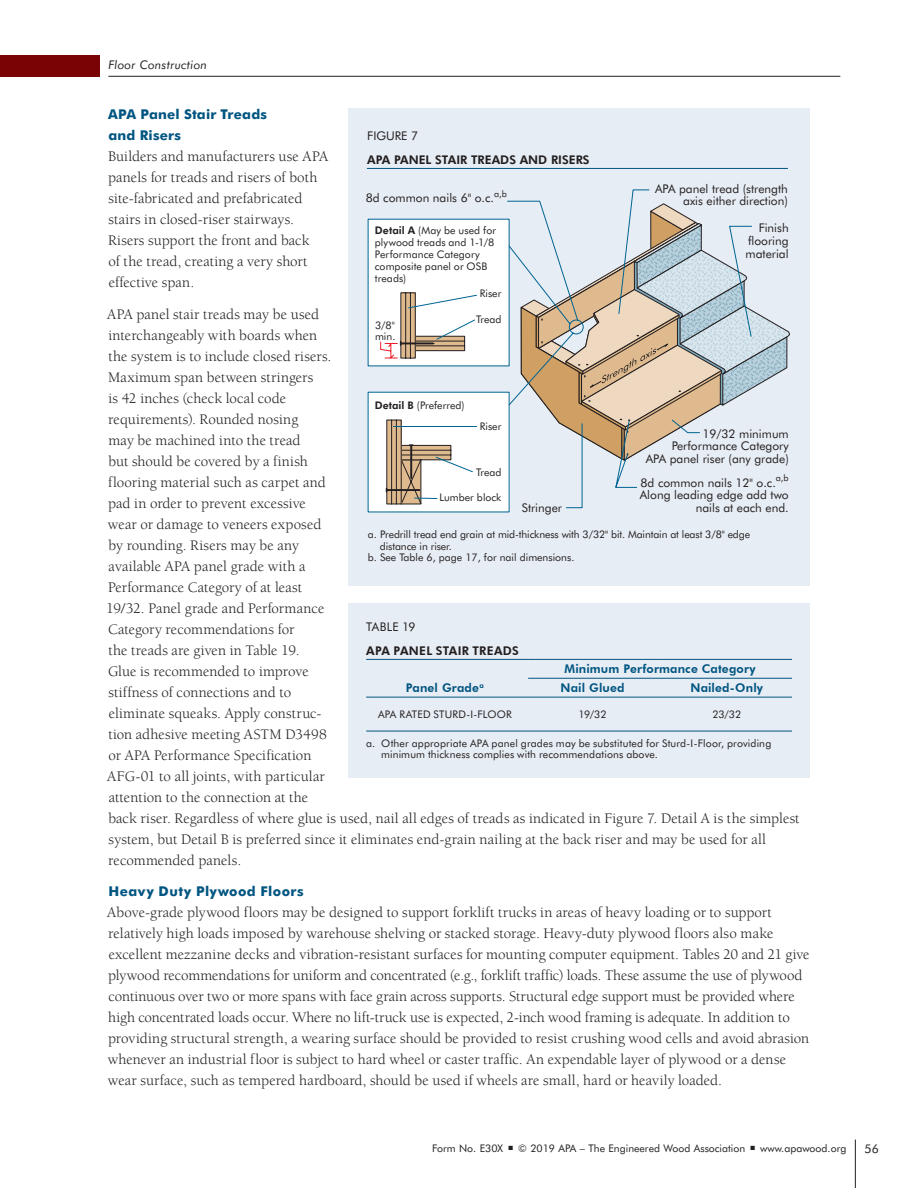
<style>
.page{position:relative;width:918px;height:1188px;background:#fff}
.page>*{position:absolute;margin:0;border:0;box-sizing:border-box;transform-origin:0 0}
.t1{font:15px/21px "Berkeley";letter-spacing:.005em;color:#231f20}
.t2{font:700 13.5px/21px "Futura BT";letter-spacing:.02em;color:#005581}
.t3{font:12px/12.8px "Futura BT";color:#231f20;text-align:right}
.t4{font:800 12px/18.9px "Futura BT";letter-spacing:.01em;color:#005581}
.t5{font:800 12px "Futura BT";color:#231f20}
.t6{font:800 12px "Futura BT";letter-spacing:.025em;color:#231f20}
.t7{font:italic 12px "Futura BT";letter-spacing:.02em;color:#231f20}
.t8{font:10.5px/12px "Futura BT";color:#231f20}
.t9{font:10.5px "Futura BT";letter-spacing:.02em;color:#231f20}
.s1{font-weight:800}
</style>
<div class="page">
<div style="left:348px;top:108px;width:462px;height:477px;background:#e7edf4"></div>
<hr style="left:367px;top:168px;width:421px;height:1px;background:#005581">
<svg style="left:368px;top:190px;width:422px;height:318px"></svg>
<div style="left:348px;top:604px;width:462px;height:174px;background:#e7edf4"></div>
<hr style="left:366px;top:659px;width:162px;height:1px;background:#005581">
<hr style="left:528px;top:659px;width:129px;height:1px;background:#005581">
<hr style="left:657px;top:659px;width:135px;height:1px;background:#005581">
<hr style="left:528px;top:678px;width:129px;height:1px;background:#005581">
<hr style="left:657px;top:678px;width:135px;height:1px;background:#005581">
<hr style="left:366px;top:697px;width:162px;height:1px;background:#005581">
<hr style="left:528px;top:697px;width:129px;height:1px;background:#005581">
<hr style="left:657px;top:697px;width:135px;height:1px;background:#005581">
<hr style="left:366px;top:731px;width:162px;height:1px;background:#005581">
<hr style="left:528px;top:731px;width:129px;height:1px;background:#005581">
<hr style="left:657px;top:731px;width:135px;height:1px;background:#005581">
<div style="left:0;top:55px;width:100px;height:21px;background:#7a0306"></div>
<hr style="left:108px;top:76px;width:732px;height:1px;background:#231f20">
<hr style="left:855px;top:1140px;width:1px;height:48px;background:#231f20">
<p class="t7" style="left:108px;top:57px;width:100px">Floor Construction</p>
<p class="t2" style="left:108px;top:103px;width:161px">APA Panel Stair Treads and Risers</p>
<p class="t1" style="left:108px;top:146px;width:222px">Builders and manufacturers use APA panels for treads and risers of both site-fabricated and prefabricated stairs in closed-riser stairways.<br>Risers support the front and back<br>of the tread, creating a very short effective span.</p>
<p class="t1" style="left:106px;top:304px;width:695px">APA panel stair treads may be used<br>interchangeably with boards when<br>the system is to include closed risers.<br>Maximum span between stringers<br>is 42 inches (check local code<br>requirements). Rounded nosing<br>may be machined into the tread<br>but should be covered by a finish<br>flooring material such as carpet and<br>pad in order to prevent excessive<br>wear or damage to veneers exposed<br>by rounding. Risers may be any<br>available APA panel grade with a<br>Performance Category of at least<br>19/32. Panel grade and Performance<br>Category recommendations for<br>the treads are given in Table 19.<br>Glue is recommended to improve<br>stiffness of connections and to<br>eliminate squeaks. Apply construc-<br>tion adhesive meeting ASTM D3498<br>or APA Performance Specification<br>AFG-01 to all joints, with particular<br>attention to the connection at the<br>back riser. Regardless of where glue is used, nail all edges of treads as indicated in Figure 7. Detail A is the simplest system, but Detail B is preferred since it eliminates end-grain nailing at the back riser and may be used for all recommended panels.</p>
<p class="t2" style="left:108px;top:881px;width:197px">Heavy Duty Plywood Floors</p>
<p class="t1" style="left:107px;top:903px;width:704px">Above-grade plywood floors may be designed to support forklift trucks in areas of heavy loading or to support relatively high loads imposed by warehouse shelving or stacked storage. Heavy-duty plywood floors also make excellent mezzanine decks and vibration-resistant surfaces for mounting computer equipment. Tables 20 and 21 give plywood recommendations for uniform and concentrated (e.g., forklift traffic) loads. These assume the use of plywood continuous over two or more spans with face grain across supports. Structural edge support must be provided where high concentrated loads occur. Where no lift-truck use is expected, 2-inch wood framing is adequate. In addition to providing structural strength, a wearing surface should be provided to resist crushing wood cells and avoid abrasion whenever an industrial floor is subject to hard wheel or caster traffic. An expendable layer of plywood or a dense wear surface, such as tempered hardboard, should be used if wheels are small, hard or heavily loaded.</p>
<p class="t3" style="left:367px;top:129px;width:52px">FIGURE 7</p>
<p class="t5" style="left:367px;top:152px;width:224px">APA PANEL STAIR TREADS AND RISERS</p>
<p class="t3" style="left:655px;top:182px;width:134px">APA panel tread (strength axis either direction)</p>
<p class="t3" style="left:366px;top:192px;width:143px">8d common nails 6" o.c.<sup>a,b</sup></p>
<p class="t3" style="left:746px;top:221px;width:45px;text-align:justify;text-indent:13px">Finish flooring material</p>
<p class="t8" style="left:375px;top:225px;width:123px"><span class="s1">Detail A</span> (May be used for plywood treads and 1-1/8<br>Performance Category composite panel or OSB treads)</p>
<p class="t8" style="left:480px;top:287px;width:23px">Riser</p>
<p class="t8" style="left:476px;top:313px;width:27px">Tread</p>
<p class="t8" style="left:375px;top:319px;width:22px;line-height:11.2px">3/8" min.</p>
<p class="t8" style="left:375px;top:399px;width:91px"><span class="s1">Detail B</span> (Preferred)</p>
<p class="t8" style="left:480px;top:420px;width:23px">Riser</p>
<p class="t8" style="left:476px;top:466px;width:27px">Tread</p>
<p class="t8" style="left:440px;top:491px;width:63px">Lumber block</p>
<p class="t3" style="left:646px;top:427px;width:145px">19/32 minimum<br>Performance Category<br>APA panel riser (any grade)</p>
<p class="t3" style="left:640px;top:476px;width:150px">8d common nails 12" o.c.<sup>a,b<br></sup>Along leading edge add two nails at each end.</p>
<p class="t3" style="left:522px;top:501px;width:42px">Stringer</p>
<p class="t8" style="left:368px;top:529px;width:384px">a. Predrill tread end grain at mid-thickness with 3/32" bit. Maintain at least 3/8" edge</p>
<p class="t8" style="left:380px;top:540px;width:73px">distance in riser.</p>
<p class="t8" style="left:368px;top:551px;width:208px">b. See Table 6, page 17, for nail dimensions.</p>
<p class="t3" style="left:366px;top:620px;width:51px">TABLE 19</p>
<p class="t6" style="left:366px;top:643px;width:154px">APA PANEL STAIR TREADS</p>
<p class="t4" style="left:406px;top:678px;width:80px">Panel Grade<sup>a</sup></p>
<p class="t4" style="left:561px;top:659px;width:197px;text-indent:4px">Minimum Performance Category<br>Nail Glued</p>
<p class="t4" style="left:690px;top:678px;width:74px">Nailed-Only</p>
<p class="t9" style="left:378px;top:708px;width:135px">APA RATED STURD-I-FLOOR</p>
<p class="t8" style="left:579px;top:708px;width:29px">19/32</p>
<p class="t8" style="left:712px;top:708px;width:30px">23/32</p>
<p class="t8" style="left:381px;top:737px;width:392px;line-height:11.2px;text-indent:-15px">a. Other appropriate APA panel grades may be substituted for Sturd-I-Floor, providing minimum thickness complies with recommendations above.</p>
<p class="t8" style="left:432px;top:1142px;width:416px">Form No. E30X ■ © 2019 APA – The Engineered Wood Association ■ www.apawood.org</p>
<p class="t3" style="left:864px;top:1142px;width:16px">56</p>
</div>
